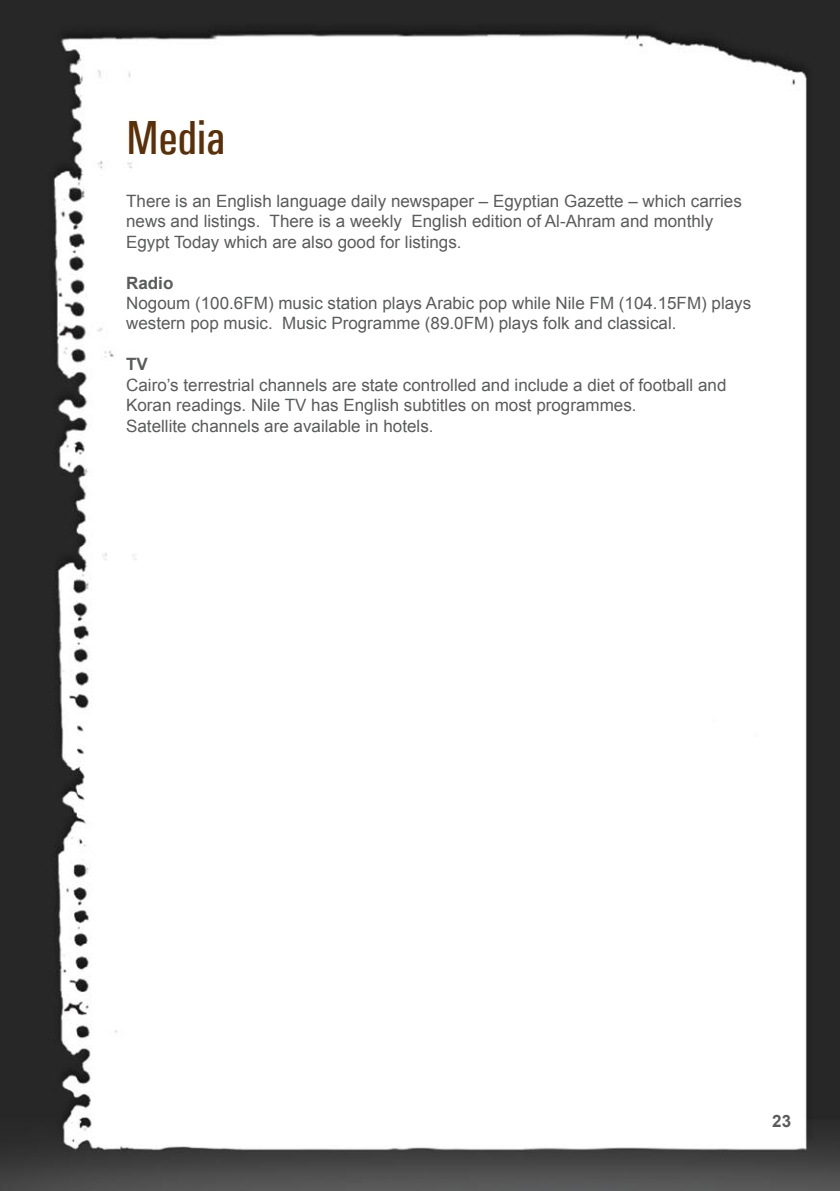
<style>
.page{position:relative;width:840px;height:1191px;background:#fff}
.page>*{position:absolute;margin:0;border:0;box-sizing:border-box;transform-origin:0 0}
.t1{font:500 condensed 48px "Univers";color:#5b3009}
.t2{font:17px/20.4px "Arial";color:#5a5b5b}
.t3{font:700 17px "Arial";color:#5a5b5b}
</style>
<div class="page">
<img style="left:1px;top:0;width:838px;height:1190px">
<h1 class="t1" style="left:126px;top:110px;width:101px">Media</h1>
<p class="t2" style="left:126px;top:191px;width:617px">There is an English language daily newspaper – Egyptian Gazette – which carries news and listings. There is a weekly English edition of Al-Ahram and monthly<br>Egypt Today which are also good for listings.</p>
<p class="t3" style="left:126px;top:271px;width:49px">Radio</p>
<p class="t2" style="left:126px;top:293px;width:626px">Nogoum (100.6FM) music station plays Arabic pop while Nile FM (104.15FM) plays western pop music. Music Programme (89.0FM) plays folk and classical.</p>
<p class="t3" style="left:126px;top:353px;width:23px">TV</p>
<p class="t2" style="left:126px;top:375px;width:601px">Cairo’s terrestrial channels are state controlled and include a diet of football and<br>Koran readings. Nile TV has English subtitles on most programmes.<br>Satellite channels are available in hotels.</p>
<p class="t3" style="left:771px;top:1110px;width:20px">23</p>
</div>
